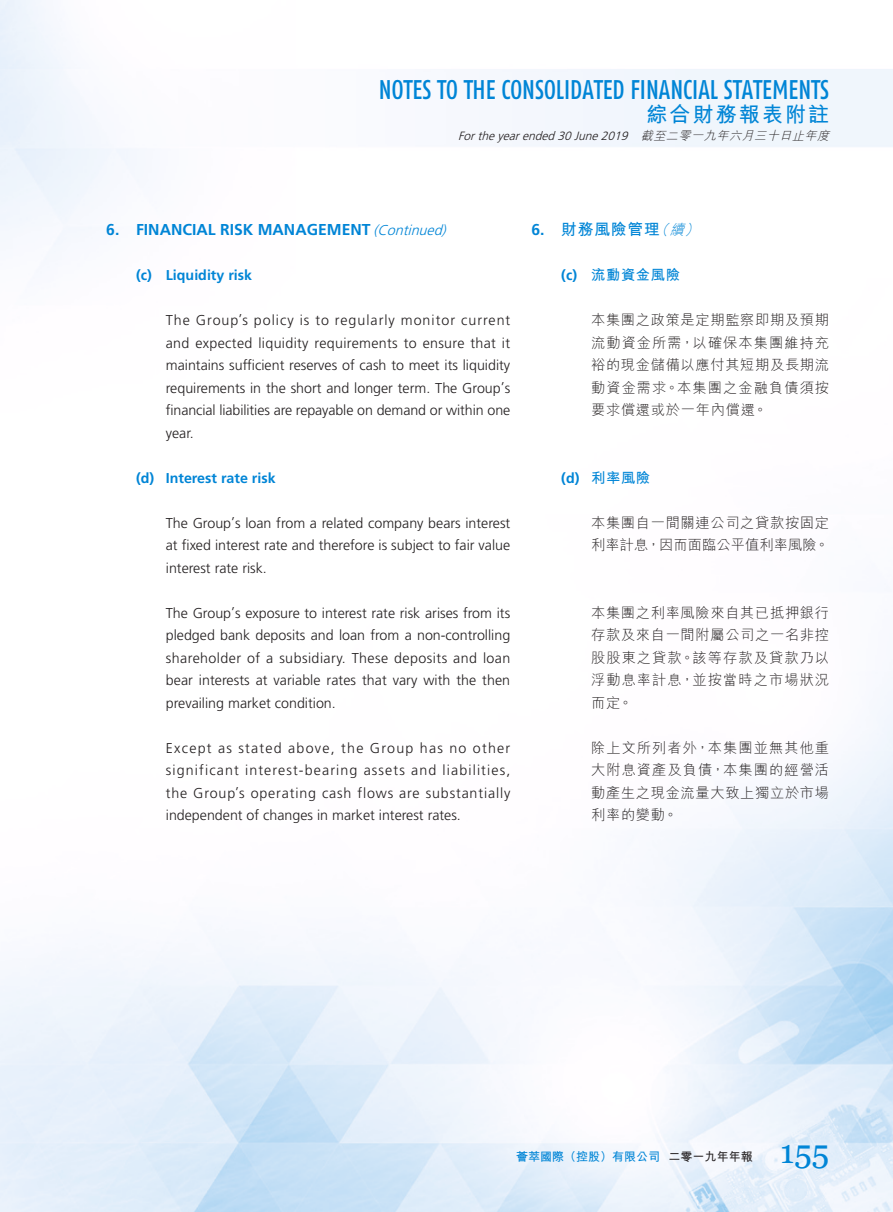
<style>
.page{position:relative;width:893px;height:1212px;background:#fff}
.page>*{position:absolute;margin:0;border:0;box-sizing:border-box;transform-origin:0 0}
.t1{font:33px "Georgia";color:#0085d6}
.t2{font:500 27px "Fago Co Lf";color:#0085d6;scale:.9 1}
.t3{font:700 21px "M Hei HK";letter-spacing:.1em;color:#0085d6}
.Heading_1{font:700 15.75px "Frutiger LT Std";color:#0085d6}
.C_Heading_1{font:700 15.75px "M Hei HK";letter-spacing:.05em;color:#0085d6}
.Body_Text{font:300 14.25px/22.5px "Frutiger LT Std";color:#231f20;text-align:justify}
.C_Body_Text{font:300 14.25px/22.5px "M Hei HK";letter-spacing:.05em;color:#231f20;text-align:justify}
.Heading_2{font:700 14.25px "Frutiger LT Std";color:#0085d6}
.C_Heading_2{font:700 14.25px "M Hei HK";letter-spacing:.05em;color:#0085d6}
.t4{font:italic 300 12px "Frutiger LT Std";color:#231f20}
.t5{font:700 12px "M Hei HK";color:#0085d6}
.s1{font-family:"M Hei HK"}
.s2{font-weight:300;font-style:italic;font-size:14.25px}
.s3{font-family:"Frutiger LT Std"}
.s4{color:#231f20}
</style>
<div class="page">
<img style="left:0;top:0;width:893px;height:1212px">
<h2 class="t2" style="left:379px;top:74px;width:502px">NOTES TO THE CONSOLIDATED FINANCIAL STATEMENTS</h2>
<h3 class="t3" style="left:646px;top:99px;width:184px">綜合財務報表附註</h3>
<p class="t4" style="left:458px;top:129px;width:376px">Fortheyearended30June2019 <span class="s1">截至二零一九年六月三十日止年度</span></p>
<p class="Heading_1" style="left:106px;top:220px;width:345px">6. FINANCIAL RISK MANAGEMENT <span class="s2">(Continued)</span></p>
<p class="Heading_2" style="left:136px;top:267px;width:118px">(c) Liquidity risk</p>
<p class="Body_Text" style="left:166px;top:309px;width:346px">The Group’s policy is to regularly monitor current and expected liquidity requirements to ensure that it maintains sufficient reserves of cash to meet its liquidity requirements in the short and longer term. The Group’s financial liabilities are repayable on demand or within one year.</p>
<p class="Heading_2" style="left:136px;top:469px;width:141px">(d) Interest rate risk</p>
<p class="Body_Text" style="left:166px;top:512px;width:346px">The Group’s loan from a related company bears interest at fixed interest rate and therefore is subject to fair value interest rate risk.</p>
<p class="Body_Text" style="left:166px;top:602px;width:346px">The Group’s exposure to interest rate risk arises from its pledged bank deposits and loan from a non-controlling shareholder of a subsidiary. These deposits and loan bear interests at variable rates that vary with the then prevailing market condition.</p>
<p class="Body_Text" style="left:166px;top:737px;width:346px">Except as stated above, the Group has no other significant interest-bearing assets and liabilities, the Group’s operating cash flows are substantially independent of changes in market interest rates.</p>
<p class="C_Heading_1" style="left:531px;top:218px;width:173px"><span class="s3">6.</span> 財務風險管理<span class="s2">（續）</span></p>
<p class="C_Heading_2" style="left:561px;top:265px;width:120px"><span class="s3">(c)</span> 流動資金風險</p>
<p class="C_Body_Text" style="left:591px;top:308px;width:240px">本集團之政策是定期監察即期及預期流動資金所需，以確保本集團維持充裕的現金儲備以應付其短期及長期流動資金需求。本集團之金融負債須按要求償還或於一年內償還。</p>
<p class="C_Heading_2" style="left:561px;top:467px;width:90px"><span class="s3">(d)</span> 利率風險</p>
<p class="C_Body_Text" style="left:591px;top:511px;width:240px">本集團自一間關連公司之貸款按固定利率計息，因而面臨公平值利率風險。</p>
<p class="C_Body_Text" style="left:591px;top:601px;width:240px">本集團之利率風險來自其已抵押銀行存款及來自一間附屬公司之一名非控股股東之貸款。該等存款及貸款乃以浮動息率計息，並按當時之市場狀況而定。</p>
<p class="C_Body_Text" style="left:591px;top:736px;width:240px">除上文所列者外，本集團並無其他重大附息資產及負債，本集團的經營活動產生之現金流量大致上獨立於市場利率的變動。</p>
<p class="t5" style="left:516px;top:1148px;width:238px">薈萃國際（控股）有限公司 <span class="s4">二零一九年年報</span></p>
<h1 class="t1" style="left:780px;top:1128px;width:51px">155</h1>
</div>
